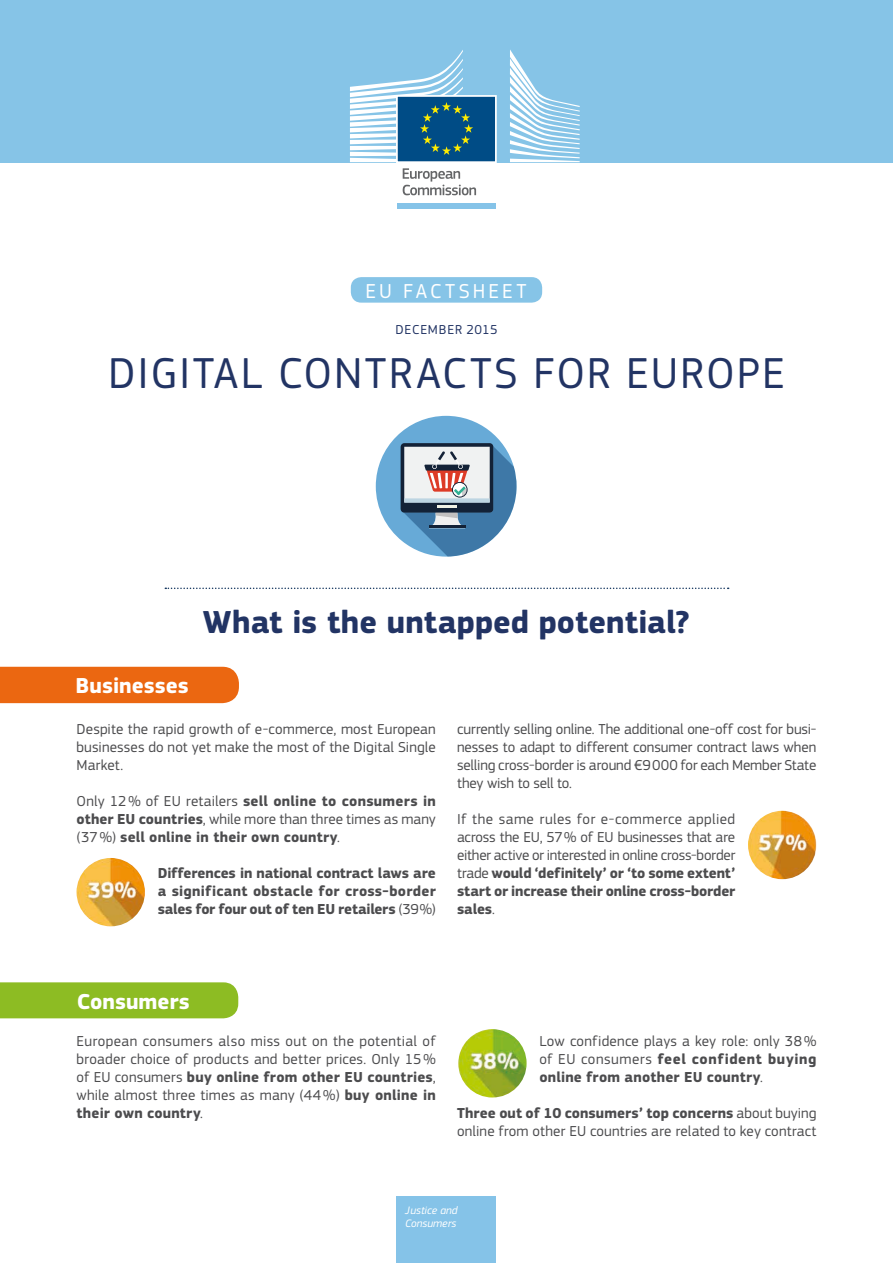
<style>
.page{position:relative;width:893px;height:1263px;background:#fff}
.page>*{position:absolute;margin:0;border:0;box-sizing:border-box;transform-origin:0 0}
.t1{font:45px "EC Square Sans Pro";letter-spacing:.045em;color:#223464}
.t2{font:700 33px "EC Square Sans Pro";color:#223464}
.t3{font:700 22.5px "EC Square Sans Pro";color:#fff}
.t4{font:21px "EC Square Sans Pro";letter-spacing:.145em;color:#fff}
.t5{font:15px/18px "EC Square Sans Pro";letter-spacing:.005em;color:#4c4c4e;text-align:justify}
.t6{font:700 15px/18px "EC Square Sans Pro";letter-spacing:.01em;color:#4c4c4e;text-align:justify}
.t7{font:13.5px "EC Square Sans Pro";letter-spacing:.06em;color:#223464}
.t8{font:italic 11.25px/13.5px "EC Square Sans Pro";color:#fff}
.s1{font-weight:400}
.s2{font-weight:700}
</style>
<div class="page">
<div style="left:351px;top:277px;width:191px;height:26px;background:#86c4e7;border-radius:10px"></div>
<svg style="left:165px;top:587px;width:564px;height:2px"></svg>
<img style="left:77px;top:858px;width:68px;height:68px;border-radius:34px">
<img style="left:748px;top:811px;width:68px;height:68px;border-radius:34px">
<img style="left:458px;top:1029px;width:69px;height:68px;border-radius:34px">
<svg style="left:376px;top:416px;width:141px;height:141px"></svg>
<div style="left:0;top:0;width:893px;height:162px;background:#86c4e7"></div>
<svg style="left:303px;top:162px;width:323px;height:47px"></svg>
<div style="left:397px;top:203px;width:99px;height:5px;background:#85c3e8"></div>
<div style="left:397px;top:96px;width:99px;height:66px;background:#004c86"></div>
<div style="left:396px;top:95px;width:101px;height:68px;border:2px solid #fff"></div>
<svg style="left:350px;top:50px;width:123px;height:112px"></svg>
<svg style="left:510px;top:49px;width:70px;height:113px"></svg>
<svg style="left:403px;top:168px;width:73px;height:27px"></svg>
<div style="left:396px;top:1197px;width:99px;height:66px;background:#85c3e8"></div>
<div style="left:0;top:982px;width:238px;height:36px;background:#8dbc23"></div>
<div style="left:0;top:667px;width:239px;height:36px;background:#eb6711"></div>
<h3 class="t4" style="left:365px;top:279px;width:163px">EU FACTSHEET</h3>
<p class="t7" style="left:395px;top:322px;width:104px">DECEMBER 2015</p>
<h1 class="t1" style="left:108px;top:347px;width:678px">DIGITAL CONTRACTS FOR EUROPE</h1>
<h3 class="t3" style="left:76px;top:672px;width:115px">Businesses</h3>
<h2 class="t2" style="left:203px;top:603px;width:489px">What is the untapped potential?</h2>
<p class="t5" style="left:77px;top:720px;width:361px">Despite the rapid growth of e-commerce, most European businesses do not yet make the most of the Digital Single Market.</p>
<p class="t6" style="left:77px;top:792px;width:361px"><span class="s1">Only 12% of EU retailers</span> sell online to consumers in other EU countries<span class="s1">, while more than three times as many (37%)</span> sell online in their own country<span class="s1">.</span></p>
<p class="t6" style="left:158px;top:864px;width:280px">Differences in national contract laws are a significant obstacle for cross-border sales for four out of ten EU retailers <span class="s1">(39%)</span></p>
<p class="t5" style="left:457px;top:720px;width:361px">currently selling online. The additional one-off cost for busi&shy;nesses to adapt to different consumer contract laws when selling cross-border is around €9000 for each Member State they wish to sell to.</p>
<p class="t5" style="left:457px;top:810px;width:280px">If the same rules for e-commerce applied across the EU, 57% of EU businesses that are either active or interested in online cross-border trade <span class="s2">would ‘definitely’ or ‘to some extent’ start or increase their online cross-border sales</span>.</p>
<h3 class="t3" style="left:77px;top:988px;width:114px">Consumers</h3>
<p class="t5" style="left:77px;top:1032px;width:361px">European consumers also miss out on the potential of broader choice of products and better prices. Only 15% of EU consumers <span class="s2">buy online from other EU countries</span>, while almost three times as many (44%) <span class="s2">buy online in their own country</span>.</p>
<p class="t5" style="left:539px;top:1032px;width:279px">Low confidence plays a key role: only 38 % of EU consumers <span class="s2">feel confident buying online from another EU country</span>.</p>
<p class="t5" style="left:457px;top:1104px;width:361px"><span class="s2">Three out of 10 consumers’ top concerns</span> about buying online from other EU countries are related to key contract</p>
<p class="t8" style="left:405px;top:1203px;width:54px">Justice and<br>Consumers</p>
</div>
